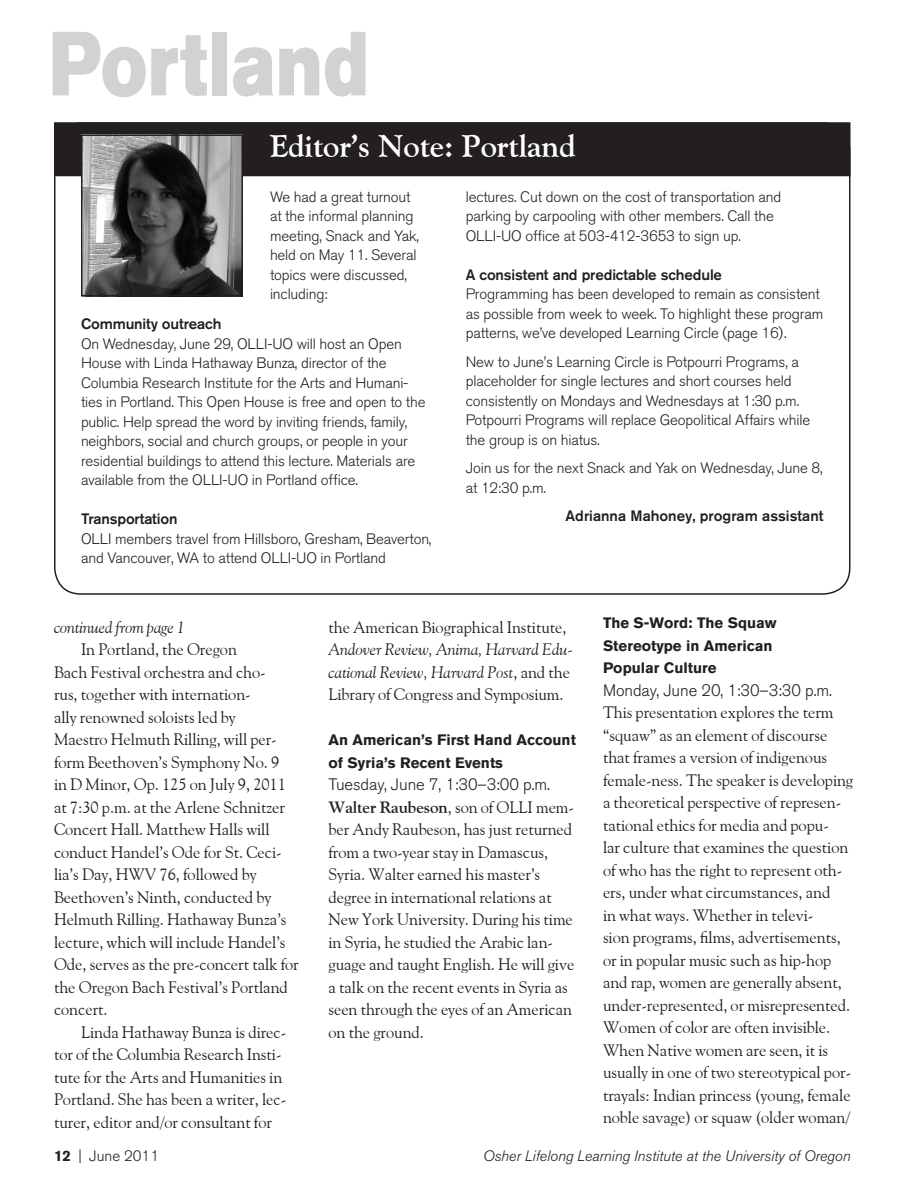
<style>
.page{position:relative;width:918px;height:1188px;background:#fff}
.page>*{position:absolute;margin:0;border:0;box-sizing:border-box;transform-origin:0 0}
.t1{font:90px "Akzidenz Grotesk BQ Super";letter-spacing:.015em;color:#d1d2d4;scale:.8 1}
.Heading{font:700 31.5px "Goudy Old Style BT";letter-spacing:-.005em;color:#fff}
.Body_Text_-_1st_Para{font:16.5px/22.5px "Goudy Old Style BT";letter-spacing:-.005em;color:#231f20}
.Body_Text{font:16.5px/22.5px "Goudy Old Style BT";letter-spacing:-.005em;color:#231f20}
.Event_Date{font:300 16.5px "Akzidenz Grotesk BQ";letter-spacing:-.005em;color:#231f20}
.t2{font:italic 16.5px "Goudy Old Style BT";letter-spacing:-.01em;color:#231f20}
.Body_Text-2{font:300 15px/19.5px "Akzidenz Grotesk BQ";letter-spacing:-.01em;color:#231f20}
.Sub_Head{font:700 15px/22.5px "Akzidenz Grotesk BQ";color:#231f20}
.Subhead{font:500 15px "Akzidenz Grotesk BQ";letter-spacing:-.01em;color:#231f20}
.t3{font:italic 300 15px "Akzidenz Grotesk BQ";color:#231f20}
.Editor_Name{font:500 15px "Akzidenz Grotesk BQ";color:#231f20}
.s1{font-style:italic}
.s2{font-weight:700}
</style>
<div class="page">
<div style="left:55px;top:123px;width:795px;height:53px;background:#231f20"></div>
<img style="left:84px;top:137px;width:156px;height:156px">
<div style="left:81px;top:134px;width:162px;height:162px;border:2px solid #231f20"></div>
<h1 class="t1" style="left:50px;top:12px;width:400px">Portland</h1>
<h2 class="Heading" style="left:270px;top:127px;width:307px">Editor’s Note: Portland</h2>
<p class="Body_Text-2" style="left:270px;top:187px;width:151px">We had a great turnout at the informal planning meeting, Snack and Yak, held on May 11. Several topics were discussed, including:</p>
<p class="Subhead" style="left:81px;top:315px;width:142px">Community outreach</p>
<p class="Body_Text-2" style="left:81px;top:334px;width:346px">On Wednesday, June 29, OLLI-UO will host an Open House with Linda Hathaway Bunza, director of the Columbia Research Institute for the Arts and Humani&shy;ties in Portland. This Open House is free and open to the public. Help spread the word by inviting friends, family, neighbors, social and church groups, or people in your residential buildings to attend this lecture. Materials are available from the OLLI-UO in Portland office.</p>
<p class="Subhead" style="left:81px;top:510px;width:98px">Transportation</p>
<p class="Body_Text-2" style="left:81px;top:529px;width:352px">OLLI members travel from Hillsboro, Gresham, Beaverton, and Vancouver, WA to attend OLLI-UO in Portland</p>
<p class="Body_Text-2" style="left:466px;top:187px;width:317px">lectures. Cut down on the cost of transportation and parking by carpooling with other members. Call the<br>OLLI-UO office at 503-412-3653 to sign up.</p>
<p class="Subhead" style="left:466px;top:265px;width:258px">A consistent and predictable schedule</p>
<p class="Body_Text-2" style="left:466px;top:285px;width:359px">Programming has been developed to remain as consistent as possible from week to week. To highlight these program patterns, we’ve developed Learning Circle (page 16).</p>
<p class="Body_Text-2" style="left:466px;top:352px;width:346px">New to June’s Learning Circle is Potpourri Programs, a placeholder for single lectures and short courses held consistently on Mondays and Wednesdays at 1:30 p.m.<br>Potpourri Programs will replace Geopolitical Affairs while the group is on hiatus.</p>
<p class="Body_Text-2" style="left:466px;top:459px;width:358px">Join us for the next Snack and Yak on Wednesday, June 8, at 12:30 p.m.</p>
<p class="Editor_Name" style="left:566px;top:507px;width:259px">Adrianna Mahoney, program assistant</p>
<p class="t2" style="left:54px;top:617px;width:132px">continued from page 1</p>
<p class="Body_Text" style="left:54px;top:638px;width:246px;text-indent:27px">In Portland, the Oregon<br>Bach Festival orchestra and cho-<br>rus, together with internation-<br>ally renowned soloists led by<br>Maestro Helmuth Rilling, will per&shy;form Beethoven’s Symphony No. 9<br>in D Minor, Op. 125 on July 9, 2011 at 7:30 p.m. at the Arlene Schnitzer<br>Concert Hall. Matthew Halls will conduct Handel’s Ode for St. Ceci&shy;lia’s Day, HWV 76, followed by<br>Beethoven’s Ninth, conducted by<br>Helmuth Rilling. Hathaway Bunza’s lecture, which will include Handel’s<br>Ode, serves as the pre-concert talk for the Oregon Bach Festival’s Portland concert.</p>
<p class="Body_Text" style="left:54px;top:1020px;width:234px;text-indent:27px">Linda Hathaway Bunza is direc&shy;tor of the Columbia Research Insti&shy;tute for the Arts and Humanities in Portland. She has been a writer, lec&shy;turer, editor and/or consultant for</p>
<p class="Body_Text" style="left:328px;top:615px;width:246px">the American Biographical Institute, <span class="s1">Andover Review, Anima, Harvard Edu&shy;cational Review, Harvard Post</span>, and the Library of Congress and Symposium.</p>
<h2 class="Sub_Head" style="left:328px;top:729px;width:249px">An American’s First Hand Account of Syria’s Recent Events</h2>
<h3 class="Event_Date" style="left:328px;top:775px;width:221px">Tuesday, June 7, 1:30–3:00 p.m.</h3>
<p class="Body_Text_-_1st_Para" style="left:328px;top:795px;width:247px"><span class="s2">Walter Raubeson</span>, son of OLLI mem&shy;ber Andy Raubeson, has just returned from a two-year stay in Damascus, Syria. Walter earned his master’s degree in international relations at New York University. During his time in Syria, he studied the Arabic lan&shy;guage and taught English. He will give a talk on the recent events in Syria as seen through the eyes of an American on the ground.</p>
<h2 class="Sub_Head" style="left:603px;top:612px;width:175px">The S-Word: The Squaw<br>Stereotype in American<br>Popular Culture</h2>
<h3 class="Event_Date" style="left:603px;top:681px;width:229px">Monday, June 20, 1:30–3:30 p.m.</h3>
<p class="Body_Text_-_1st_Para" style="left:603px;top:701px;width:252px">This presentation explores the term “squaw” as an element of discourse that frames a version of indigenous female-ness. The speaker is developing a theoretical perspective of represen&shy;tational ethics for media and popu-<br>lar culture that examines the question of who has the right to represent oth&shy;ers, under what circumstances, and<br>in what ways. Whether in televi-<br>sion programs, films, advertisements, or in popular music such as hip-hop and rap, women are generally absent, under-represented, or misrepresented.<br>Women of color are often invisible.<br>When Native women are seen, it is usually in one of two stereotypical por&shy;trayals: Indian princess (young, female noble savage) or squaw (older woman/</p>
<p class="Body_Text-2" style="left:54px;top:1146px;width:107px"><span class="s2">12</span> | June 2011</p>
<p class="t3" style="left:483px;top:1147px;width:369px">Osher Lifelong Learning Institute at the University of Oregon</p>
</div>
